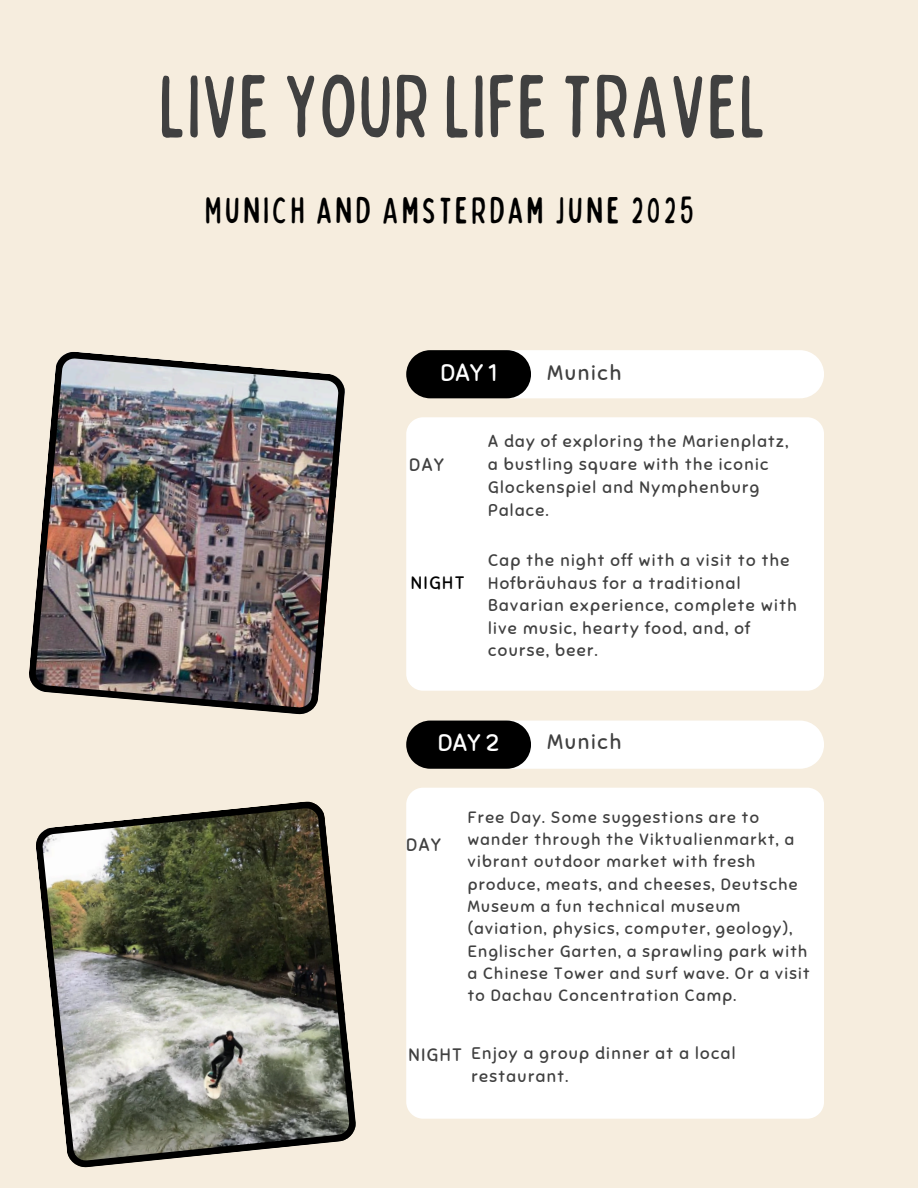
<style>
.page{position:relative;width:918px;height:1188px;background:#f6edde}
.page>*{position:absolute;margin:0;border:0;box-sizing:border-box;transform-origin:0 0}
.t1{font:condensed 88.8px "Bobby Jones Soft";color:#404040}
.t2{font:condensed 37.2px "Bobby Jones Soft";letter-spacing:.08em;color:#000}
.t3{font:24px "Sniglet";color:#fff}
.t4{font:21px "Sniglet";letter-spacing:.08em;color:#404040}
.t5{font:18px "Sniglet";letter-spacing:.08em;color:#404040}
.t6{font:18px "Sniglet";letter-spacing:.08em;color:#000}
.t7{font:16.8px/22.5px "Sniglet";letter-spacing:.08em;color:#404040}
.t8{font:16.35px/22.4px "Sniglet";letter-spacing:.08em;color:#404040}
</style>
<div class="page">
<img style="left:29px;top:352px;width:316px;height:363px">
<img style="left:36px;top:801px;width:320px;height:367px">
<svg style="left:406px;top:350px;width:418px;height:48px;background:#b8b8b8"></svg>
<svg style="left:406px;top:721px;width:418px;height:48px;background:#b9b8b8"></svg>
<div style="left:406px;top:417px;width:418px;height:274px;background:#fff;border-radius:17px"></div>
<div style="left:406px;top:788px;width:418px;height:331px;background:#fff;border-radius:17px"></div>
<p class="t1" style="left:158px;top:50px;width:610px">LIVE YOUR LIFETRAVEL</p>
<p class="t2" style="left:205px;top:187px;width:491px">MUNICH AND AMSTERDAM JUNE 2025</p>
<p class="t3" style="left:441px;top:358px;width:58px">DAY 1</p>
<h4 class="t4" style="left:548px;top:360px;width:75px">Munich</h4>
<p class="t5" style="left:409px;top:454px;width:36px">DAY</p>
<h5 class="t6" style="left:411px;top:572px;width:55px">NIGHT</h5>
<h3 class="t7" style="left:488px;top:430px;width:302px;line-height:23px">A day of exploring the Marienplatz, a bustling square with the iconic<br>Glockenspiel and Nymphenburg<br>Palace.</h3>
<h5 class="t7" style="left:488px;top:550px;width:310px">Cap the night off with a visit to the<br>Hofbräuhaus for a traditional<br>Bavarian experience, complete with live music, hearty food, and, of course, beer.</h5>
<h3 class="t3" style="left:438px;top:728px;width:63px">DAY 2</h3>
<h5 class="t4" style="left:548px;top:729px;width:75px">Munich</h5>
<h5 class="t5" style="left:406px;top:834px;width:36px">DAY</h5>
<h4 class="t8" style="left:468px;top:806px;width:343px">Free Day. Some suggestions are to wander through the Viktualienmarkt, a vibrant outdoor market with fresh produce, meats, and cheeses, Deutsche Museum a fun technical museum (aviation, physics, computer, geology), Englischer Garten, a sprawling park with a Chinese Tower and surf wave. Or a visit to Dachau Concentration Camp.</h4>
<p class="t5" style="left:408px;top:1044px;width:55px">NIGHT</p>
<p class="t7" style="left:472px;top:1043px;width:265px">Enjoy a group dinner at a local restaurant.</p>
</div>
